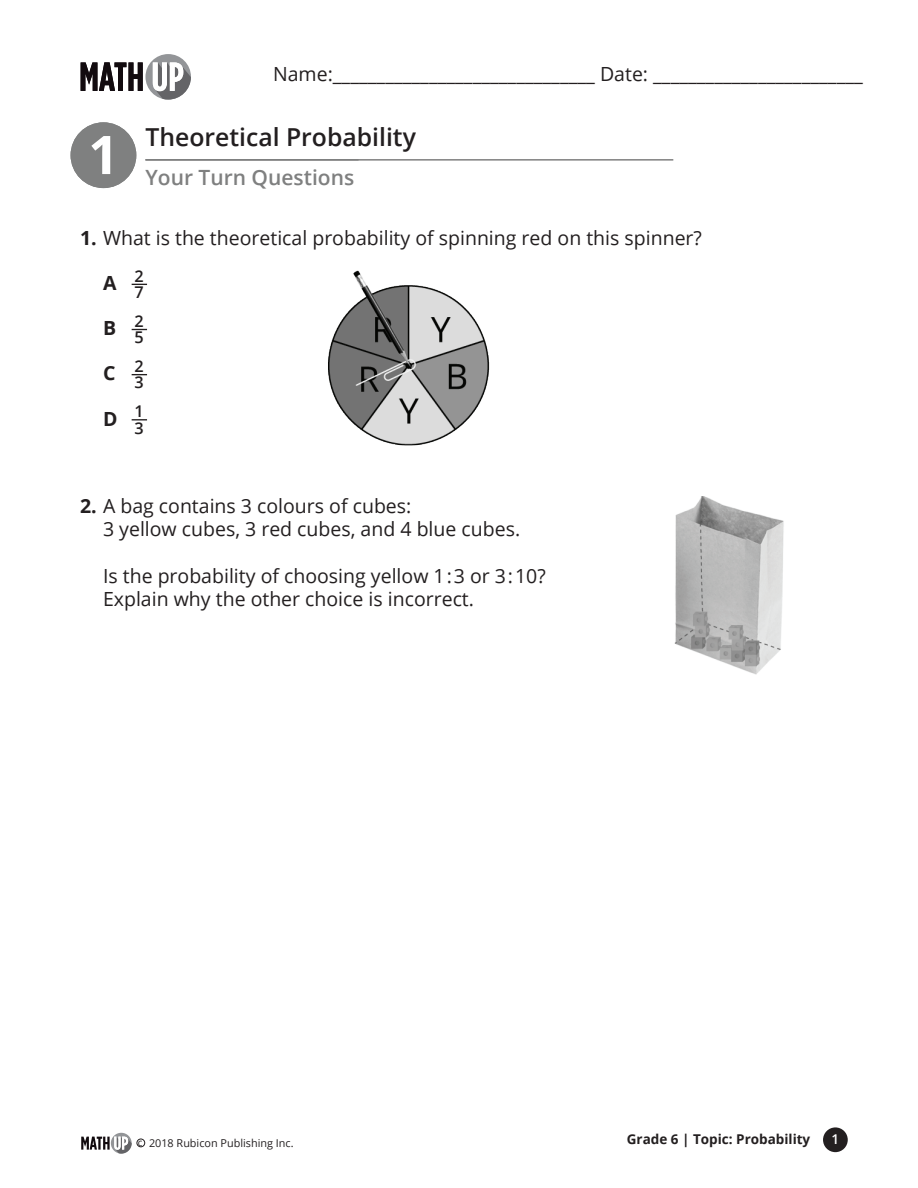
<style>
.page{position:relative;width:918px;height:1188px;background:#fff}
.page>*{position:absolute;margin:0;border:0;box-sizing:border-box;transform-origin:0 0}
.t1{font:700 53.25px "Open Sans";color:#fff}
.t2{font:600 24.75px "Open Sans";color:#231f20}
.t3{font:600 21px "Open Sans";color:#7f8080}
.t4{font:19.5px/23.4px "Open Sans";color:#231f20}
.t5{font:700 19.5px "Open Sans";color:#231f20}
.t6{font:600 16.2px "Open Sans";color:#231f20}
.t7{font:700 13.5px "Open Sans";color:#231f20}
.t8{font:600 13.5px "Open Sans";color:#fff}
.t9{font:10.8px "Open Sans";color:#231f20}
.s1{font-weight:700}
.s2{font-size:9.75px}
</style>
<div class="page">
<div style="left:823px;top:1127px;width:25px;height:25px;background:#231f20;border-radius:50%"></div>
<div style="left:137px;top:1139px;width:8px;height:8px;border:1px solid #231f20;border-radius:50%"></div>
<svg style="left:111px;top:1133px;width:21px;height:21px"></svg>
<svg style="left:81px;top:1137px;width:51px;height:17px"></svg>
<hr style="left:145px;top:159px;width:528px;height:2px;background:#7f8080">
<svg style="left:145px;top:54px;width:46px;height:46px"></svg>
<svg style="left:81px;top:62px;width:62px;height:29px"></svg>
<svg style="left:153px;top:62px;width:38px;height:38px"></svg>
<div style="left:71px;top:122px;width:65px;height:66px;background:#7f8080;border-radius:50%"></div>
<svg style="left:132px;top:284px;width:15px;height:1px"></svg>
<svg style="left:132px;top:329px;width:15px;height:1px"></svg>
<svg style="left:132px;top:374px;width:15px;height:1px"></svg>
<svg style="left:132px;top:419px;width:15px;height:1px"></svg>
<img style="left:328px;top:270px;width:162px;height:176px">
<img style="left:674px;top:497px;width:110px;height:178px">
<p class="t4" style="left:273px;top:61px;width:591px">Name:______________________________ Date: ________________________</p>
<h1 class="t1" style="left:88px;top:117px;width:32px">1</h1>
<p class="t2" style="left:145px;top:120px;width:272px">Theoretical Probability</p>
<p class="t3" style="left:145px;top:163px;width:210px">Your Turn Questions</p>
<p class="t4" style="left:80px;top:226px;width:623px"><span class="s1">1.</span> What is the theoretical probability of spinning red on this spinner?</p>
<p class="t5" style="left:103px;top:269px;width:42px">A <sup>2</sup></p>
<p class="t6" style="left:135px;top:281px;width:11px">7</p>
<p class="t5" style="left:103px;top:314px;width:42px">B <sup>2</sup></p>
<p class="t6" style="left:135px;top:326px;width:11px">5</p>
<p class="t5" style="left:103px;top:360px;width:42px">C <sup>2</sup></p>
<p class="t6" style="left:135px;top:371px;width:11px">3</p>
<p class="t5" style="left:103px;top:405px;width:42px">D <sup>1</sup></p>
<p class="t6" style="left:135px;top:417px;width:11px">3</p>
<p class="t4" style="left:103px;top:494px;width:419px;text-indent:-23px"><span class="s1">2.</span> A bag contains 3 colours of cubes:<br>3 yellow cubes, 3 red cubes, and 4 blue cubes.</p>
<p class="t4" style="left:103px;top:564px;width:444px">Is the probability of choosing yellow 1 : 3 or 3 : 10?<br>Explain why the other choice is incorrect.</p>
<p class="t9" style="left:138px;top:1135px;width:157px"><span class="s2">c</span> 2018 Rubicon Publishing Inc.</p>
<p class="t7" style="left:627px;top:1130px;width:185px">Grade 6 | Topic: Probability</p>
<p class="t8" style="left:831px;top:1130px;width:9px">1</p>
</div>
